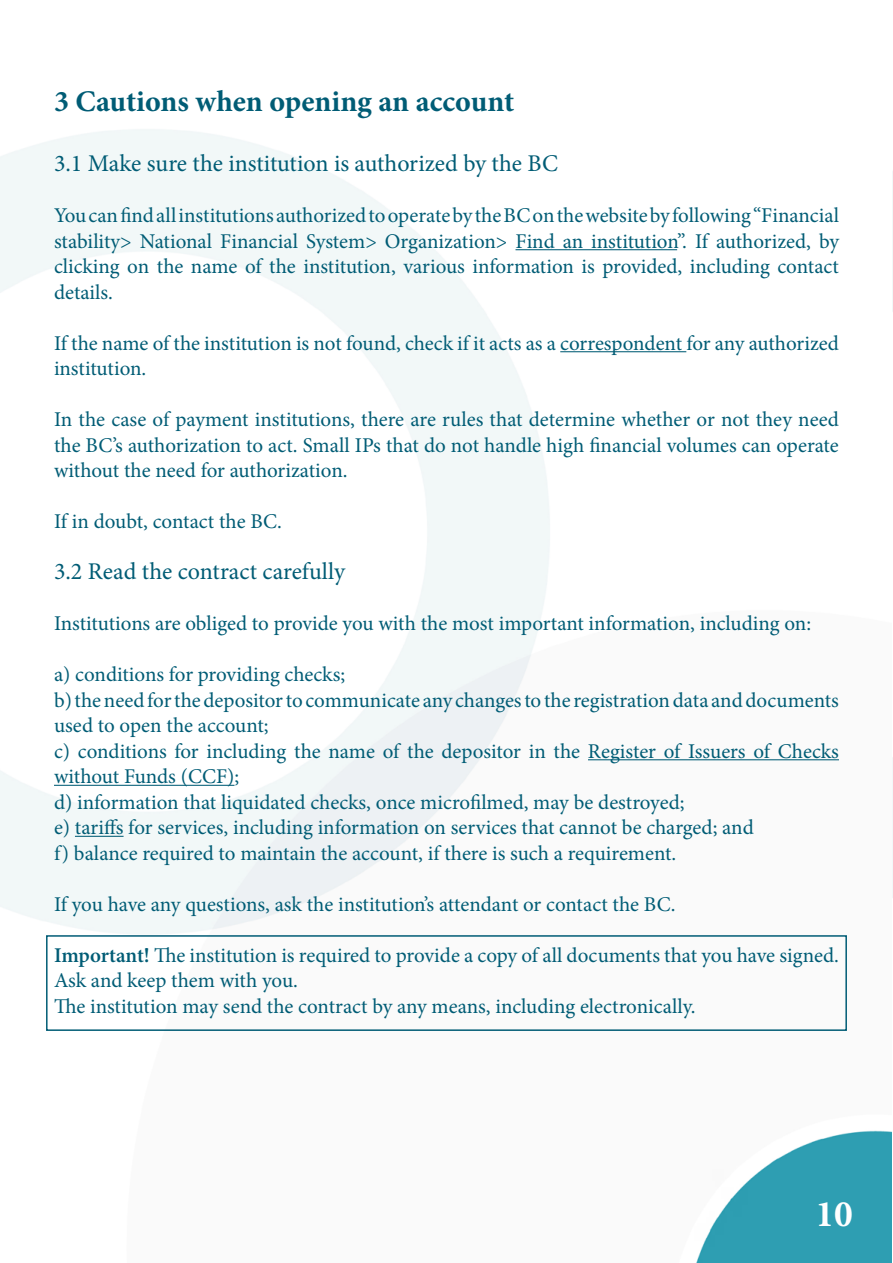
<style>
.page{position:relative;width:893px;height:1263px;background:#fff}
.page>*{position:absolute;margin:0;border:0;box-sizing:border-box;transform-origin:0 0}
.t1{font:700 37.5px "Minion Pro";color:#fff}
.t2{font:700 30px "Minion Pro";color:#005c75}
.t3{font:24px "Minion Pro";color:#005c75}
.t4{font:21px/25.5px "Minion Pro";letter-spacing:-.005em;color:#005c75}
.s1{font-weight:600}
</style>
<div class="page">
<img style="left:0;top:129px;width:893px;height:1134px">
<hr style="left:515px;top:249px;width:162px;height:1px;background:#005c75">
<hr style="left:560px;top:351px;width:126px;height:1px;background:#005c75">
<hr style="left:588px;top:759px;width:251px;height:1px;background:#005c75">
<hr style="left:54px;top:785px;width:180px;height:1px;background:#005c75">
<hr style="left:75px;top:836px;width:49px;height:1px;background:#005c75">
<div style="left:46px;top:935px;width:801px;height:96px;border:2px solid #005c75"></div>
<h2 class="t2" style="left:54px;top:80px;width:462px">3 Cautions when opening an account</h2>
<p class="t3" style="left:54px;top:147px;width:505px">3.1 Make sure the institution is authorized by the BC</p>
<p class="t4" style="left:54px;top:203px;width:787px;text-align:justify">You can find all institutions authorized to operate by the BC on the website by following “Financial stability&gt; National Financial System&gt; Organization&gt; Find an institution”. If authorized, by clicking on the name of the institution, various information is provided, including contact details.</p>
<p class="t4" style="left:54px;top:330px;width:786px">If the name of the institution is not found, check if it acts as a correspondent for any authorized institution.</p>
<p class="t4" style="left:54px;top:407px;width:786px;text-align:justify">In the case of payment institutions, there are rules that determine whether or not they need the BC’s authorization to act. Small IPs that do not handle high financial volumes can operate without the need for authorization.</p>
<p class="t4" style="left:54px;top:509px;width:229px">If in doubt, contact the BC.</p>
<p class="t3" style="left:54px;top:555px;width:293px">3.2 Read the contract carefully</p>
<p class="t4" style="left:54px;top:611px;width:759px">Institutions are obliged to provide you with the most important information, including on:</p>
<p class="t4" style="left:54px;top:662px;width:786px">a) conditions for providing checks;<br>b) the need for the depositor to communicate any changes to the registration data and documents used to open the account;<br>c) conditions for including the name of the depositor in the Register of Issuers of Checks without Funds (CCF);<br>d) information that liquidated checks, once microfilmed, may be destroyed;<br>e) tariffs for services, including information on services that cannot be charged; and<br>f) balance required to maintain the account, if there is such a requirement.</p>
<p class="t4" style="left:54px;top:891px;width:623px">If you have any questions, ask the institution’s attendant or contact the BC.</p>
<p class="t4" style="left:54px;top:942px;width:786px"><span class="s1">Important!</span> The institution is required to provide a copy of all documents that you have signed.<br>Ask and keep them with you.<br>The institution may send the contract by any means, including electronically.</p>
<h1 class="t1" style="left:815px;top:1188px;width:39px">10</h1>
</div>
